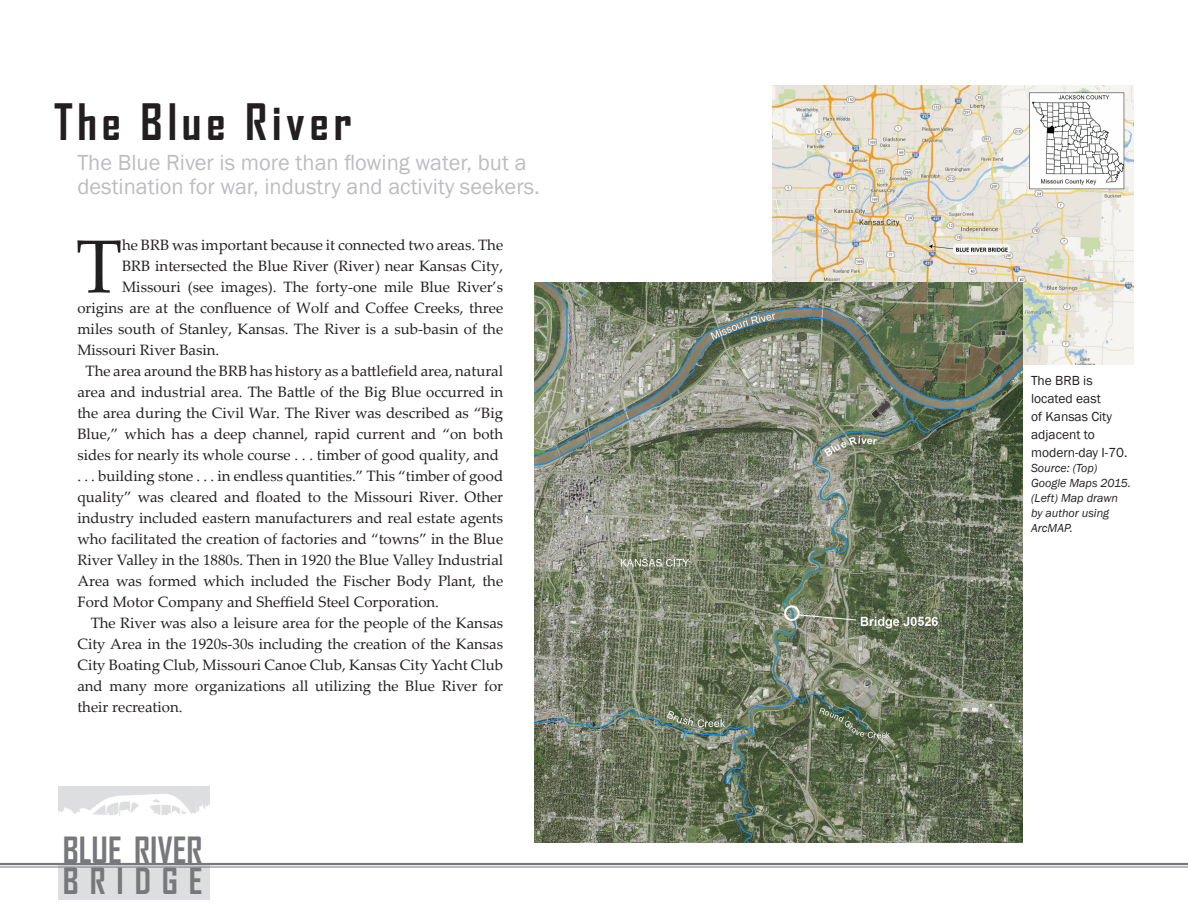
<style>
.page{position:relative;width:1188px;height:918px;background:#fff}
.page>*{position:absolute;margin:0;border:0;box-sizing:border-box;transform-origin:0 0}
.t1{font:75.3px "Palatino Linotype";color:#231f20}
.t2{font:700 48px "Agency FB";letter-spacing:.1em;color:#231f20}
.t3{font:700 34.65px/31.5px "Agency FB";color:#76787b}
.t4{font:22.5px/24px "Franklin Gothic";color:#bcbdc0}
.t5{font:15px "Palatino Linotype";color:#231f20}
.t6{font:13.5px/18px "Franklin Gothic";color:#231f20}
.t7{font:italic 12px/15px "Franklin Gothic";color:#231f20}
</style>
<div class="page">
<img style="left:773px;top:86px;width:361px;height:278px">
<div style="left:58px;top:786px;width:152px;height:114px;background:#dddee0"></div>
<img style="left:58px;top:794px;width:152px;height:69px">
<hr style="left:0;top:863px;width:1188px;height:2px;background:#76787b">
<hr style="left:0;top:867px;width:1188px;height:1px;background:#76787b">
<img style="left:534px;top:283px;width:489px;height:560px">
<h2 class="t2" style="left:54px;top:92px;width:299px">The Blue River</h2>
<h3 class="t4" style="left:77px;top:151px;width:464px">The Blue River is more than flowing water, but a destination for war, industry and activity seekers.</h3>
<h1 class="t1" style="left:76px;top:213px;width:48px">T</h1>
<p class="t5" style="left:122px;top:235px;width:383px">he BRB was important because it connected two areas. The</p>
<p class="t5" style="left:122px;top:256px;width:383px">BRB intersected the Blue River (River) near Kansas City,</p>
<p class="t5" style="left:122px;top:277px;width:383px">Missouri (see images). The forty-one mile Blue River’s</p>
<p class="t5" style="left:77px;top:298px;width:427px">origins are at the confluence of Wolf and Coffee Creeks, three</p>
<p class="t5" style="left:77px;top:319px;width:427px">miles south of Stanley, Kansas. The River is a sub-basin of the</p>
<p class="t5" style="left:77px;top:340px;width:143px">Missouri River Basin.</p>
<p class="t5" style="left:86px;top:361px;width:419px">The area around the BRB has history as a battlefield area, natural</p>
<p class="t5" style="left:77px;top:382px;width:427px">area and industrial area. The Battle of the Big Blue occurred in</p>
<p class="t5" style="left:77px;top:403px;width:427px">the area during the Civil War. The River was described as “Big</p>
<p class="t5" style="left:77px;top:424px;width:427px">Blue,” which has a deep channel, rapid current and “on both</p>
<p class="t5" style="left:77px;top:445px;width:423px">sides for nearly its whole course . . . timber of good quality, and</p>
<p class="t5" style="left:77px;top:466px;width:427px">. . . building stone . . . in endless quantities.” This “timber of good</p>
<p class="t5" style="left:77px;top:487px;width:427px">quality” was cleared and floated to the Missouri River. Other</p>
<p class="t5" style="left:77px;top:508px;width:427px">industry included eastern manufacturers and real estate agents</p>
<p class="t5" style="left:77px;top:529px;width:427px">who facilitated the creation of factories and “towns” in the Blue</p>
<p class="t5" style="left:77px;top:550px;width:427px">River Valley in the 1880s. Then in 1920 the Blue Valley Industrial</p>
<p class="t5" style="left:77px;top:571px;width:427px">Area was formed which included the Fischer Body Plant, the</p>
<p class="t5" style="left:77px;top:592px;width:363px">Ford Motor Company and Sheffield Steel Corporation.</p>
<p class="t5" style="left:91px;top:613px;width:414px">The River was also a leisure area for the people of the Kansas</p>
<p class="t5" style="left:77px;top:634px;width:427px">City Area in the 1920s-30s including the creation of the Kansas</p>
<p class="t5" style="left:77px;top:655px;width:427px">City Boating Club, Missouri Canoe Club, Kansas City Yacht Club</p>
<p class="t5" style="left:77px;top:676px;width:427px">and many more organizations all utilizing the Blue River for</p>
<p class="t5" style="left:77px;top:697px;width:107px">their recreation.</p>
<h3 class="t3" style="left:63px;top:833px;width:141px">BLUE RIVER<br>BRIDGE</h3>
<p class="t6" style="left:1031px;top:372px;width:98px">The BRB is located east<br>of Kansas City adjacent to modern-day I-70.</p>
<p class="t7" style="left:1031px;top:461px;width:101px">Source: (Top)<br>Google Maps 2015. (Left) Map drawn by author using<br>ArcMAP.</p>
</div>
